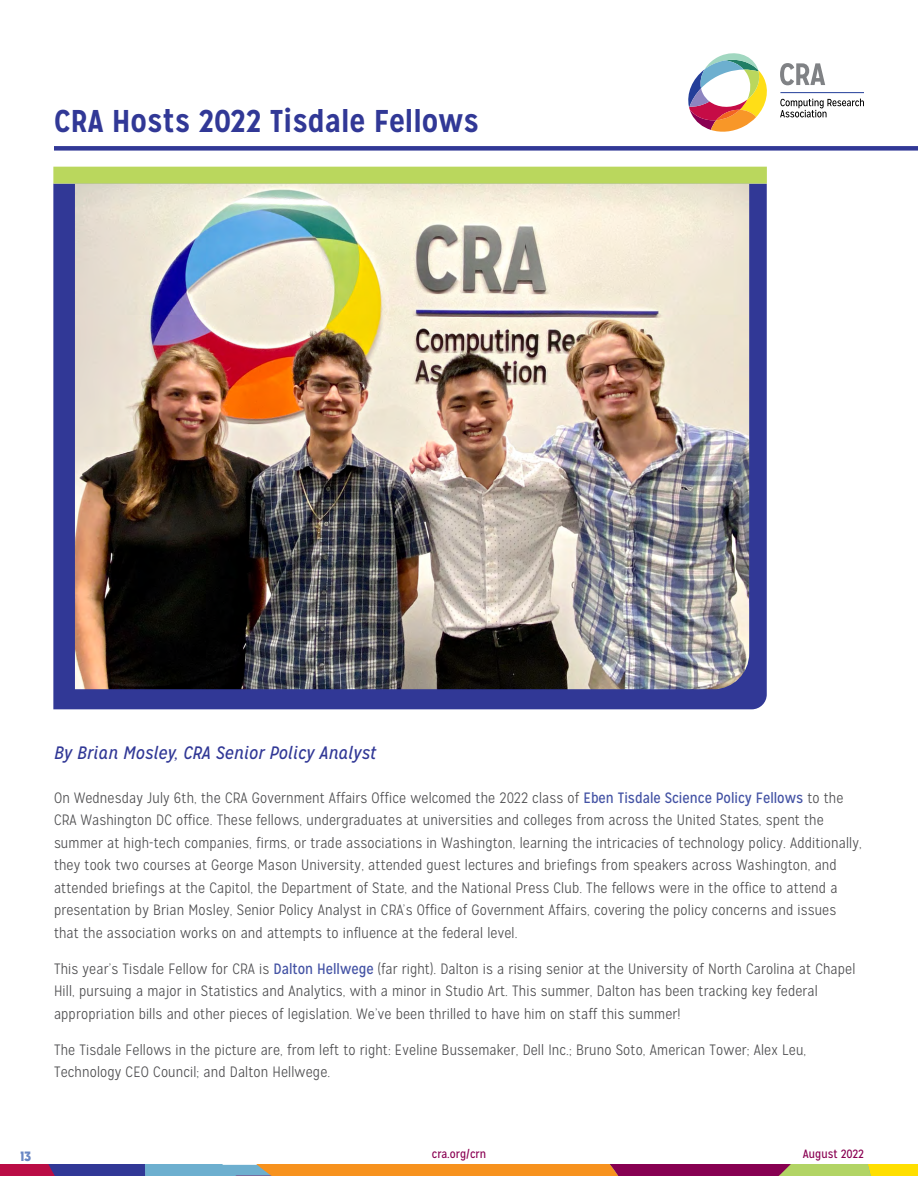
<style>
.page{position:relative;width:918px;height:1188px;background:#fff}
.page>*{position:absolute;margin:0;border:0;box-sizing:border-box;transform-origin:0 0}
.ARTICLE_TITLE{font:700 31.5px "Mission Gothic";color:#313896}
.AUTHOR{font:italic 18px "Mission Gothic";letter-spacing:.01em;color:#313896}
.BODY{font:300 15px/22.5px "Mission Gothic";letter-spacing:.01em;color:#4d4d4f}
.t1{font:900 13.5px "Mission Gothic";color:#6987c4}
.t2{font:12px "Mission Gothic";color:#8a0052}
.s1{font-weight:400;color:#4352a4}
</style>
<div class="page">
<svg style="left:0;top:1165px;width:918px;height:11px;background:#b27351"></svg>
<svg style="left:780px;top:99px;width:84px;height:18px"></svg>
<svg style="left:780px;top:63px;width:45px;height:22px"></svg>
<hr style="left:780px;top:92px;width:84px;height:1px;background:#233e99">
<svg style="left:688px;top:53px;width:79px;height:79px"></svg>
<div style="left:54px;top:146px;width:864px;height:5px;background:#313896"></div>
<svg style="left:53px;top:184px;width:714px;height:525px;background:#3a409a"></svg>
<img style="left:75px;top:184px;width:674px;height:505px">
<div style="left:53px;top:167px;width:714px;height:17px;background:#bad75d"></div>
<p class="ARTICLE_TITLE" style="left:54px;top:101px;width:426px">CRA Hosts 2022 Tisdale Fellows</p>
<p class="AUTHOR" style="left:54px;top:742px;width:324px">By Brian Mosley, CRA Senior Policy Analyst</p>
<p class="BODY" style="left:54px;top:787px;width:809px">On Wednesday July 6th, the CRA Government Affairs Office welcomed the 2022 class of <span class="s1">Eben Tisdale Science Policy Fellows</span> to the CRA Washington DC office. These fellows, undergraduates at universities and colleges from across the United States, spent the summer at high-tech companies, firms, or trade associations in Washington, learning the intricacies of technology policy. Additionally, they took two courses at George Mason University, attended guest lectures and briefings from speakers across Washington, and attended briefings at the Capitol, the Department of State, and the National Press Club. The fellows were in the office to attend a presentation by Brian Mosley, Senior Policy Analyst in CRA’s Office of Government Affairs, covering the policy concerns and issues that the association works on and attempts to influence at the federal level.</p>
<p class="BODY" style="left:54px;top:958px;width:803px">This year’s Tisdale Fellow for CRA is <span class="s1">Dalton Hellwege</span> (far right). Dalton is a rising senior at the University of North Carolina at Chapel<br>Hill, pursuing a major in Statistics and Analytics, with a minor in Studio Art. This summer, Dalton has been tracking key federal appropriation bills and other pieces of legislation. We’ve been thrilled to have him on staff this summer!</p>
<p class="BODY" style="left:54px;top:1039px;width:754px">The Tisdale Fellows in the picture are, from left to right: Eveline Bussemaker, Dell Inc.; Bruno Soto, American Tower; Alex Leu,<br>Technology CEO Council; and Dalton Hellwege.</p>
<p class="t1" style="left:21px;top:1147px;width:12px">13</p>
<p class="t2" style="left:432px;top:1147px;width:56px">cra.org/crn</p>
<p class="t2" style="left:803px;top:1147px;width:63px">August 2022</p>
</div>
